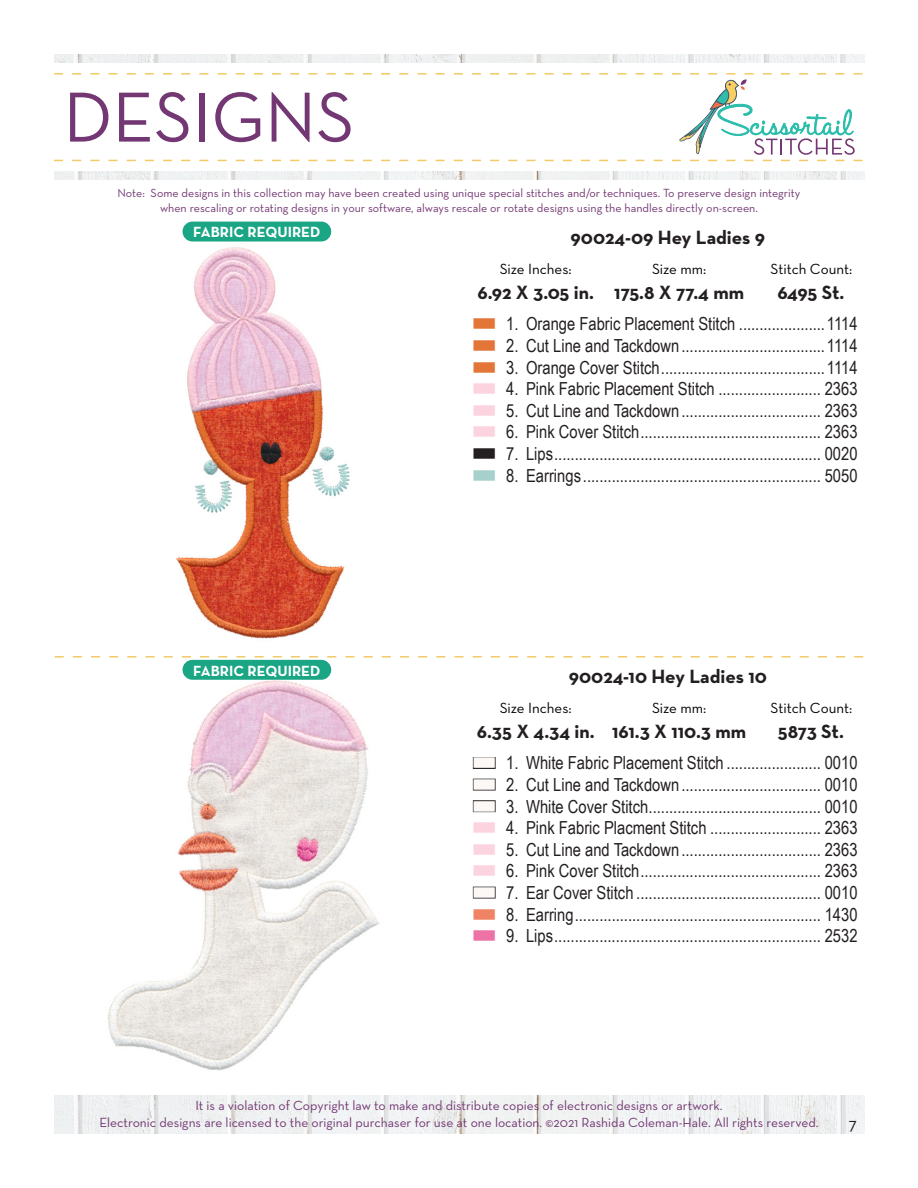
<style>
.page{position:relative;width:918px;height:1188px;background:#fff}
.page>*{position:absolute;margin:0;border:0;box-sizing:border-box;transform-origin:0 0}
.t1{font:72px "Neutra Text";color:#733873}
.t2{font:700 19.5px "Neutra Text";color:#231f20}
.t3{font:18px "Arial Narrow";color:#231f20}
.t4{font:18px "Neutra Text";color:#231f20}
.t5{font:15px "Neutra Text";color:#040503}
.t6{font:700 15px "Neutra Text";color:#fff}
.t7{font:13.5px "Neutra Text";color:#733873}
.t8{font:12px "Neutra Text";color:#733873}
.s1{color:#e47538}
.s2{color:#fcd4df}
.s3{color:#a7cfcb}
.s4{color:#f08364}
.s5{color:#ed72a5}
</style>
<div class="page">
<img style="left:54px;top:1096px;width:810px;height:38px">
<img style="left:54px;top:54px;width:810px;height:126px">
<div style="left:29px;top:63px;width:863px;height:108px;background:#fff"></div>
<svg style="left:54px;top:73px;width:809px;height:88px"></svg>
<svg style="left:55px;top:656px;width:808px;height:2px"></svg>
<img style="left:176px;top:241px;width:174px;height:398px">
<img style="left:108px;top:674px;width:272px;height:397px">
<div style="left:183px;top:222px;width:148px;height:20px;background:#1aa585;border-radius:10px"></div>
<div style="left:183px;top:660px;width:148px;height:20px;background:#1aa585;border-radius:10px"></div>
<p class="t1" style="left:63px;top:73px;width:293px">DESIGNS</p>
<p class="t8" style="left:117px;top:186px;width:685px">Note: Some designs in this collection may have been created using unique special stitches and/or techniques. To preserve design integrity</p>
<p class="t8" style="left:160px;top:200px;width:599px">when rescaling or rotating designs in your software, always rescale or rotate designs using the handles directly on-screen.</p>
<p class="t6" style="left:193px;top:223px;width:129px">FABRIC REQUIRED</p>
<p class="t6" style="left:193px;top:661px;width:129px">FABRIC REQUIRED</p>
<p class="t2" style="left:571px;top:225px;width:196px">90024-09 Hey Ladies 9</p>
<p class="t5" style="left:500px;top:260px;width:73px">Size Inches:</p>
<p class="t5" style="left:652px;top:260px;width:56px">Size mm:</p>
<p class="t5" style="left:770px;top:260px;width:83px">Stitch Count:</p>
<p class="t2" style="left:477px;top:280px;width:118px">6.92 X 3.05 in.</p>
<p class="t2" style="left:614px;top:280px;width:131px">175.8 X 77.4 mm</p>
<p class="t2" style="left:777px;top:280px;width:69px">6495 St.</p>
<p class="t3" style="left:472px;top:311px;width:387px"><span class="s1">■</span> 1. Orange Fabric Placement Stitch .....................1114</p>
<p class="t3" style="left:472px;top:332px;width:387px"><span class="s1">■</span> 2. Cut Line and Tackdown ...................................1114</p>
<p class="t3" style="left:472px;top:354px;width:387px"><span class="s1">■</span> 3. Orange Cover Stitch........................................1114</p>
<p class="t3" style="left:472px;top:376px;width:387px"><span class="s2">■</span> 4. Pink Fabric Placement Stitch ......................... 2363</p>
<p class="t3" style="left:472px;top:397px;width:387px"><span class="s2">■</span> 5. Cut Line and Tackdown .................................. 2363</p>
<p class="t3" style="left:472px;top:419px;width:387px"><span class="s2">■</span> 6. Pink Cover Stitch............................................ 2363</p>
<p class="t3" style="left:472px;top:440px;width:387px">■ 7. Lips................................................................. 0020</p>
<p class="t3" style="left:472px;top:462px;width:387px"><span class="s3">■</span> 8. Earrings.......................................................... 5050</p>
<p class="t2" style="left:569px;top:664px;width:200px">90024-10 Hey Ladies 10</p>
<p class="t5" style="left:500px;top:699px;width:73px">Size Inches:</p>
<p class="t5" style="left:652px;top:699px;width:56px">Size mm:</p>
<p class="t5" style="left:770px;top:699px;width:83px">Stitch Count:</p>
<p class="t2" style="left:477px;top:719px;width:119px">6.35 X 4.34 in.</p>
<p class="t2" style="left:612px;top:719px;width:136px">161.3 X 110.3 mm</p>
<p class="t2" style="left:778px;top:719px;width:68px">5873 St.</p>
<p class="t3" style="left:472px;top:750px;width:387px">■ 1. White Fabric Placement Stitch ....................... 0010</p>
<p class="t3" style="left:472px;top:772px;width:387px">■ 2. Cut Line and Tackdown .................................. 0010</p>
<p class="t3" style="left:472px;top:793px;width:387px">■ 3. White Cover Stitch.......................................... 0010</p>
<p class="t3" style="left:472px;top:815px;width:387px"><span class="s2">■</span> 4. Pink Fabric Placment Stitch ........................... 2363</p>
<p class="t3" style="left:472px;top:836px;width:387px"><span class="s2">■</span> 5. Cut Line and Tackdown .................................. 2363</p>
<p class="t3" style="left:472px;top:858px;width:387px"><span class="s2">■</span> 6. Pink Cover Stitch............................................ 2363</p>
<p class="t3" style="left:472px;top:880px;width:387px">■ 7. Ear Cover Stitch ............................................. 0010</p>
<p class="t3" style="left:472px;top:901px;width:387px"><span class="s4">■</span> 8. Earring............................................................ 1430</p>
<p class="t3" style="left:472px;top:923px;width:387px"><span class="s5">■</span> 9. Lips................................................................. 2532</p>
<p class="t7" style="left:195px;top:1098px;width:529px">It is a violation of Copyright law to make and distribute copies of electronic designs or artwork.</p>
<p class="t7" style="left:99px;top:1114px;width:721px">Electronic designs are licensed to the original purchaser for use at one location. ©2021 Rashida Coleman-Hale. All rights reserved.</p>
<p class="t4" style="left:849px;top:1113px;width:10px">7</p>
</div>
